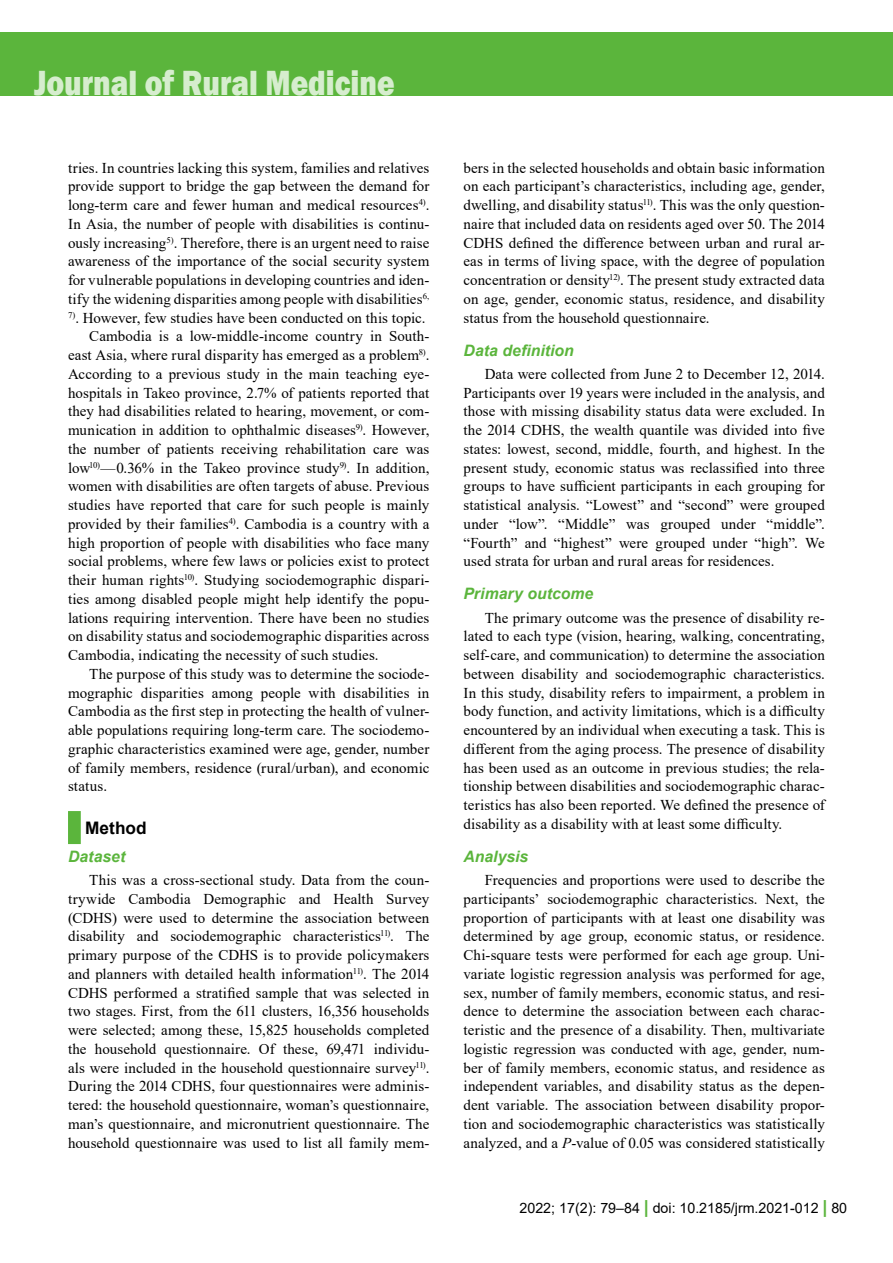
<style>
.page{position:relative;width:893px;height:1263px;background:#fff}
.page>*{position:absolute;margin:0;border:0;box-sizing:border-box;transform-origin:0 0}
.t1{font:800 36px "Franklin Gothic";color:#d6edce;scale:.83 1}
.t2{font:700 17.25px "Arial";letter-spacing:.005em;color:#000}
.t3{font:italic 700 15.75px "Arial";color:#5bb53c}
.t4{font:15px/18.8px "Times New Roman";letter-spacing:.005em;color:#000;text-align:justify}
.t5{font:14.25px "Arial";color:#000}
.s1{font-style:italic}
.s2{font-weight:700;font-size:18px;color:#5bb53c}
</style>
<div class="page">
<div style="left:0;top:32px;width:893px;height:64px;background:#5bb53c"></div>
<div style="left:68px;top:811px;width:13px;height:33px;background:#5bb53c"></div>
<h1 class="t1" style="left:34px;top:59px;width:436px">Journal of Rural Medicine</h1>
<p class="t4" style="left:68px;top:158px;width:363px">tries. In countries lacking this system, families and relatives</p>
<p class="t4" style="left:68px;top:176px;width:363px">provide support to bridge the gap between the demand for</p>
<p class="t4" style="left:68px;top:195px;width:363px">long-term care and fewer human and medical resources<sup>4)</sup>.</p>
<p class="t4" style="left:68px;top:214px;width:363px">In Asia, the number of people with disabilities is continu-</p>
<p class="t4" style="left:68px;top:233px;width:363px">ously increasing<sup>5)</sup>. Therefore, there is an urgent need to raise</p>
<p class="t4" style="left:68px;top:251px;width:363px">awareness of the importance of the social security system</p>
<p class="t4" style="left:68px;top:270px;width:363px">for vulnerable populations in developing countries and iden-</p>
<p class="t4" style="left:68px;top:289px;width:363px">tify the widening disparities among people with disabilities<sup>6,</sup></p>
<p class="t4" style="left:68px;top:308px;width:359px"><sup>7)</sup>. However, few studies have been conducted on this topic.</p>
<p class="t4" style="left:89px;top:326px;width:342px">Cambodia is a low-middle-income country in South-</p>
<p class="t4" style="left:68px;top:345px;width:363px">east Asia, where rural disparity has emerged as a problem<sup>8)</sup>.</p>
<p class="t4" style="left:68px;top:364px;width:363px">According to a previous study in the main teaching eye-</p>
<p class="t4" style="left:68px;top:383px;width:363px">hospitals in Takeo province, 2.7% of patients reported that</p>
<p class="t4" style="left:68px;top:401px;width:363px">they had disabilities related to hearing, movement, or com-</p>
<p class="t4" style="left:68px;top:420px;width:363px">munication in addition to ophthalmic diseases<sup>9)</sup>. However,</p>
<p class="t4" style="left:68px;top:439px;width:363px">the number of patients receiving rehabilitation care was</p>
<p class="t4" style="left:68px;top:458px;width:363px">low<sup>10)</sup>—0.36% in the Takeo province study<sup>9)</sup>. In addition,</p>
<p class="t4" style="left:68px;top:476px;width:363px">women with disabilities are often targets of abuse. Previous</p>
<p class="t4" style="left:68px;top:495px;width:363px">studies have reported that care for such people is mainly</p>
<p class="t4" style="left:68px;top:514px;width:363px">provided by their families<sup>4)</sup>. Cambodia is a country with a</p>
<p class="t4" style="left:68px;top:533px;width:363px">high proportion of people with disabilities who face many</p>
<p class="t4" style="left:68px;top:551px;width:363px">social problems, where few laws or policies exist to protect</p>
<p class="t4" style="left:68px;top:570px;width:363px">their human rights<sup>10)</sup>. Studying sociodemographic dispari-</p>
<p class="t4" style="left:68px;top:589px;width:363px">ties among disabled people might help identify the popu-</p>
<p class="t4" style="left:68px;top:608px;width:363px">lations requiring intervention. There have been no studies</p>
<p class="t4" style="left:68px;top:626px;width:363px">on disability status and sociodemographic disparities across</p>
<p class="t4" style="left:68px;top:645px;width:312px">Cambodia, indicating the necessity of such studies.</p>
<p class="t4" style="left:89px;top:664px;width:342px">The purpose of this study was to determine the sociode-</p>
<p class="t4" style="left:68px;top:683px;width:363px">mographic disparities among people with disabilities in</p>
<p class="t4" style="left:68px;top:701px;width:363px">Cambodia as the first step in protecting the health of vulner-</p>
<p class="t4" style="left:68px;top:720px;width:363px">able populations requiring long-term care. The sociodemo-</p>
<p class="t4" style="left:68px;top:739px;width:363px">graphic characteristics examined were age, gender, number</p>
<p class="t4" style="left:68px;top:758px;width:363px">of family members, residence (rural/urban), and economic</p>
<p class="t4" style="left:68px;top:776px;width:41px">status.</p>
<p class="t2" style="left:85px;top:816px;width:63px">Method</p>
<p class="t3" style="left:68px;top:846px;width:59px">Dataset</p>
<p class="t4" style="left:68px;top:870px;width:363px;text-indent:21px">This was a cross-sectional study. Data from the coun&shy;trywide Cambodia Demographic and Health Survey (CDHS) were used to determine the association between disability and sociodemographic characteristics<sup>11)</sup>. The primary purpose of the CDHS is to provide policymakers and planners with detailed health information<sup>11)</sup>. The 2014<br>CDHS performed a stratified sample that was selected in two stages. First, from the 611 clusters, 16,356 households were selected; among these, 15,825 households completed the household questionnaire. Of these, 69,471 individu&shy;als were included in the household questionnaire survey<sup>11)</sup>.<br>During the 2014 CDHS, four questionnaires were adminis&shy;tered: the household questionnaire, woman’s questionnaire, man’s questionnaire, and micronutrient questionnaire. The household questionnaire was used to list all family mem-</p>
<p class="t4" style="left:463px;top:158px;width:363px">bers in the selected households and obtain basic information on each participant’s characteristics, including age, gender, dwelling, and disability status<sup>11)</sup>. This was the only question&shy;naire that included data on residents aged over 50. The 2014<br>CDHS defined the difference between urban and rural ar&shy;eas in terms of living space, with the degree of population concentration or density<sup>12)</sup>. The present study extracted data on age, gender, economic status, residence, and disability status from the household questionnaire.</p>
<p class="t3" style="left:463px;top:339px;width:112px">Data definition</p>
<p class="t4" style="left:463px;top:364px;width:363px;text-indent:21px">Data were collected from June 2 to December 12, 2014.<br>Participants over 19 years were included in the analysis, and those with missing disability status data were excluded. In the 2014 CDHS, the wealth quantile was divided into five states: lowest, second, middle, fourth, and highest. In the present study, economic status was reclassified into three groups to have sufficient participants in each grouping for statistical analysis. “Lowest” and “second” were grouped under “low”. “Middle” was grouped under “middle”. “Fourth” and “highest” were grouped under “high”. We used strata for urban and rural areas for residences.</p>
<p class="t3" style="left:463px;top:583px;width:131px">Primary outcome</p>
<p class="t4" style="left:463px;top:608px;width:363px;text-indent:21px">The primary outcome was the presence of disability re&shy;lated to each type (vision, hearing, walking, concentrating, self-care, and communication) to determine the association between disability and sociodemographic characteristics.<br>In this study, disability refers to impairment, a problem in body function, and activity limitations, which is a difficulty encountered by an individual when executing a task. This is different from the aging process. The presence of disability has been used as an outcome in previous studies; the rela&shy;tionship between disabilities and sociodemographic charac&shy;teristics has also been reported. We defined the presence of disability as a disability with at least some difficulty.</p>
<p class="t3" style="left:463px;top:846px;width:66px">Analysis</p>
<p class="t4" style="left:463px;top:870px;width:363px;text-indent:21px">Frequencies and proportions were used to describe the participants’ sociodemographic characteristics. Next, the proportion of participants with at least one disability was determined by age group, economic status, or residence.<br>Chi-square tests were performed for each age group. Uni&shy;variate logistic regression analysis was performed for age, sex, number of family members, economic status, and resi&shy;dence to determine the association between each charac&shy;teristic and the presence of a disability. Then, multivariate logistic regression was conducted with age, gender, num&shy;ber of family members, economic status, and residence as independent variables, and disability status as the depen&shy;dent variable. The association between disability propor&shy;tion and sociodemographic characteristics was statistically analyzed, and a <span class="s1">P</span>-value of 0.05 was considered statistically</p>
<p class="t5" style="left:519px;top:1198px;width:329px">2022; 17(2): 79–84 <span class="s2">|</span> doi: 10.2185/jrm.2021-012 <span class="s2">|</span> 80</p>
</div>
